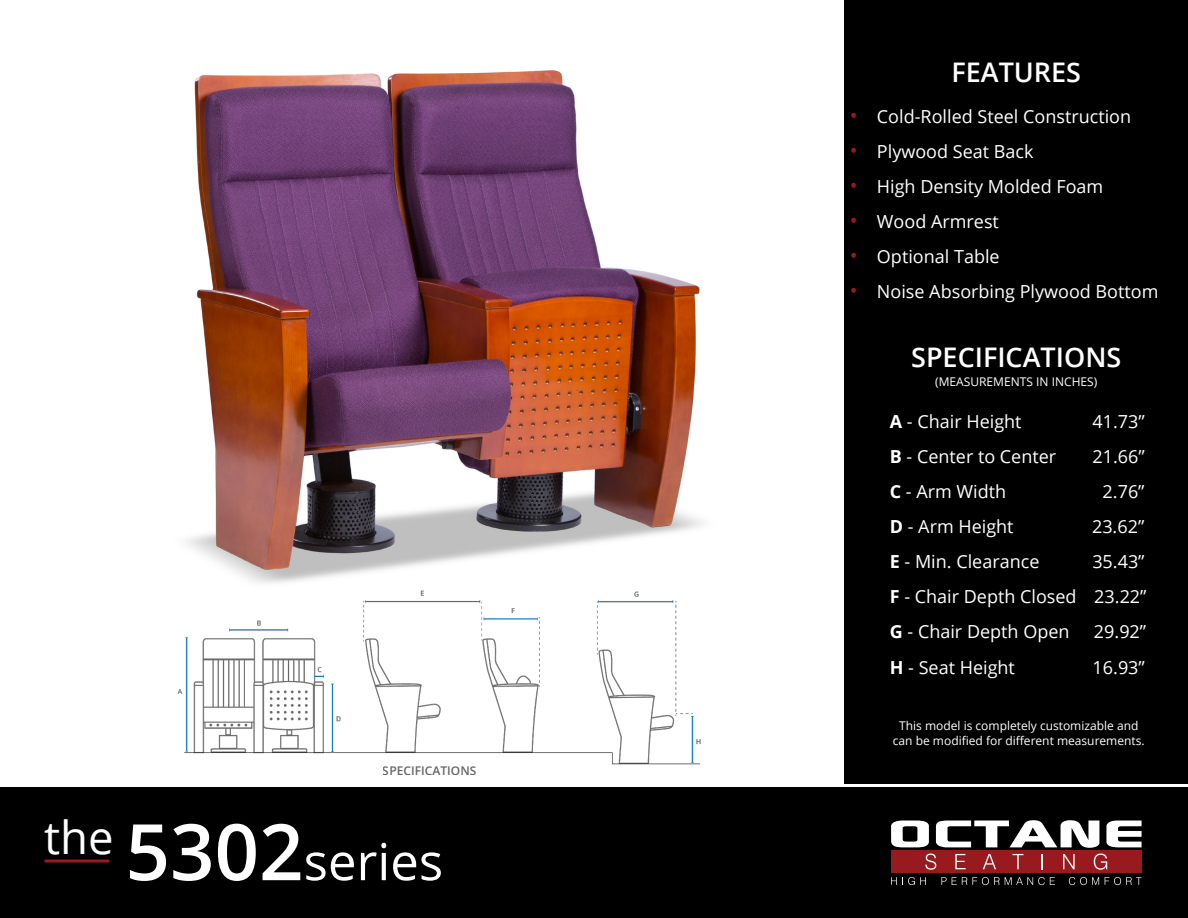
<style>
.page{position:relative;width:1188px;height:918px;background:#fff}
.page>*{position:absolute;margin:0;border:0;box-sizing:border-box;transform-origin:0 0}
.t1{font:51px "Open Sans";color:#fff}
.t2{font:600 27px "Open Sans";color:#fff}
.Bullet{font:18px "Open Sans";color:#fff}
.Bullet-2{font:12px/14.4px "Open Sans";color:#fff;text-align:center}
.t3{font:600 12px "Open Sans";color:#000}
.s1{font-weight:600;font-size:78px}
.s2{font-size:21px;color:#991a1e}
.s3{font-weight:700}
</style>
<div class="page">
<div style="left:845px;top:0;width:343px;height:784px;background:#000"></div>
<div style="left:0;top:787px;width:1188px;height:131px;background:#000"></div>
<hr style="left:45px;top:860px;width:64px;height:2px;background:#991a1e">
<img style="left:186px;top:70px;width:517px;height:498px">
<div style="left:891px;top:850px;width:251px;height:23px;background:#991a1e"></div>
<svg style="left:891px;top:877px;width:35px;height:8px"></svg>
<svg style="left:941px;top:877px;width:114px;height:8px"></svg>
<svg style="left:1069px;top:877px;width:30px;height:8px"></svg>
<svg style="left:1105px;top:877px;width:37px;height:8px"></svg>
<svg style="left:891px;top:821px;width:38px;height:26px"></svg>
<svg style="left:936px;top:820px;width:163px;height:28px"></svg>
<svg style="left:1106px;top:821px;width:36px;height:26px"></svg>
<svg style="left:925px;top:854px;width:11px;height:16px"></svg>
<svg style="left:955px;top:854px;width:11px;height:15px"></svg>
<svg style="left:983px;top:854px;width:13px;height:15px"></svg>
<svg style="left:1013px;top:854px;width:10px;height:15px"></svg>
<svg style="left:1042px;top:854px;width:1px;height:15px"></svg>
<svg style="left:1063px;top:854px;width:12px;height:15px"></svg>
<svg style="left:1094px;top:854px;width:13px;height:16px"></svg>
<img style="left:177px;top:568px;width:524px;height:197px">
<p class="t3" style="left:383px;top:762px;width:95px">SPECIFICATIONS</p>
<p class="t1" style="left:44px;top:827px;width:400px"><sup>the</sup> <span class="s1">5302</span>series</p>
<p class="t2" style="left:951px;top:54px;width:131px">FEATURES</p>
<p class="Bullet" style="left:850px;top:104px;width:283px"><span class="s2">•</span> Cold-Rolled Steel Construction</p>
<p class="Bullet" style="left:850px;top:139px;width:185px"><span class="s2">•</span> Plywood Seat Back</p>
<p class="Bullet" style="left:850px;top:174px;width:255px"><span class="s2">•</span> High Density Molded Foam</p>
<p class="Bullet" style="left:850px;top:209px;width:150px"><span class="s2">•</span> Wood Armrest</p>
<p class="Bullet" style="left:850px;top:245px;width:151px"><span class="s2">•</span> Optional Table</p>
<p class="Bullet" style="left:850px;top:280px;width:310px"><span class="s2">•</span> Noise Absorbing Plywood Bottom</p>
<p class="t2" style="left:911px;top:339px;width:212px">SPECIFICATIONS</p>
<p class="Bullet-2" style="left:935px;top:374px;width:164px">(MEASUREMENTS IN INCHES)</p>
<p class="Bullet" style="left:890px;top:409px;width:133px"><span class="s3">A</span> - Chair Height</p>
<p class="Bullet" style="left:1092px;top:409px;width:54px">41.73”</p>
<p class="Bullet" style="left:890px;top:444px;width:168px"><span class="s3">B</span> - Center to Center</p>
<p class="Bullet" style="left:1093px;top:444px;width:54px">21.66”</p>
<p class="Bullet" style="left:890px;top:479px;width:118px"><span class="s3">C</span> - Arm Width</p>
<p class="Bullet" style="left:1103px;top:479px;width:43px">2.76”</p>
<p class="Bullet" style="left:890px;top:514px;width:125px"><span class="s3">D</span> - Arm Height</p>
<p class="Bullet" style="left:1092px;top:514px;width:54px">23.62”</p>
<p class="Bullet" style="left:890px;top:549px;width:151px"><span class="s3">E</span> - Min. Clearance</p>
<p class="Bullet" style="left:1092px;top:549px;width:54px">35.43”</p>
<p class="Bullet" style="left:890px;top:584px;width:258px"><span class="s3">F</span> - Chair Depth Closed 23.22”</p>
<p class="Bullet" style="left:890px;top:620px;width:181px"><span class="s3">G</span> - Chair Depth Open</p>
<p class="Bullet" style="left:1094px;top:620px;width:54px">29.92”</p>
<p class="Bullet" style="left:890px;top:655px;width:127px"><span class="s3">H</span> - Seat Height</p>
<p class="Bullet" style="left:1093px;top:655px;width:54px">16.93”</p>
<p class="Bullet-2" style="left:893px;top:718px;width:253px">This model is completely customizable and can be modified for different measurements.</p>
</div>
